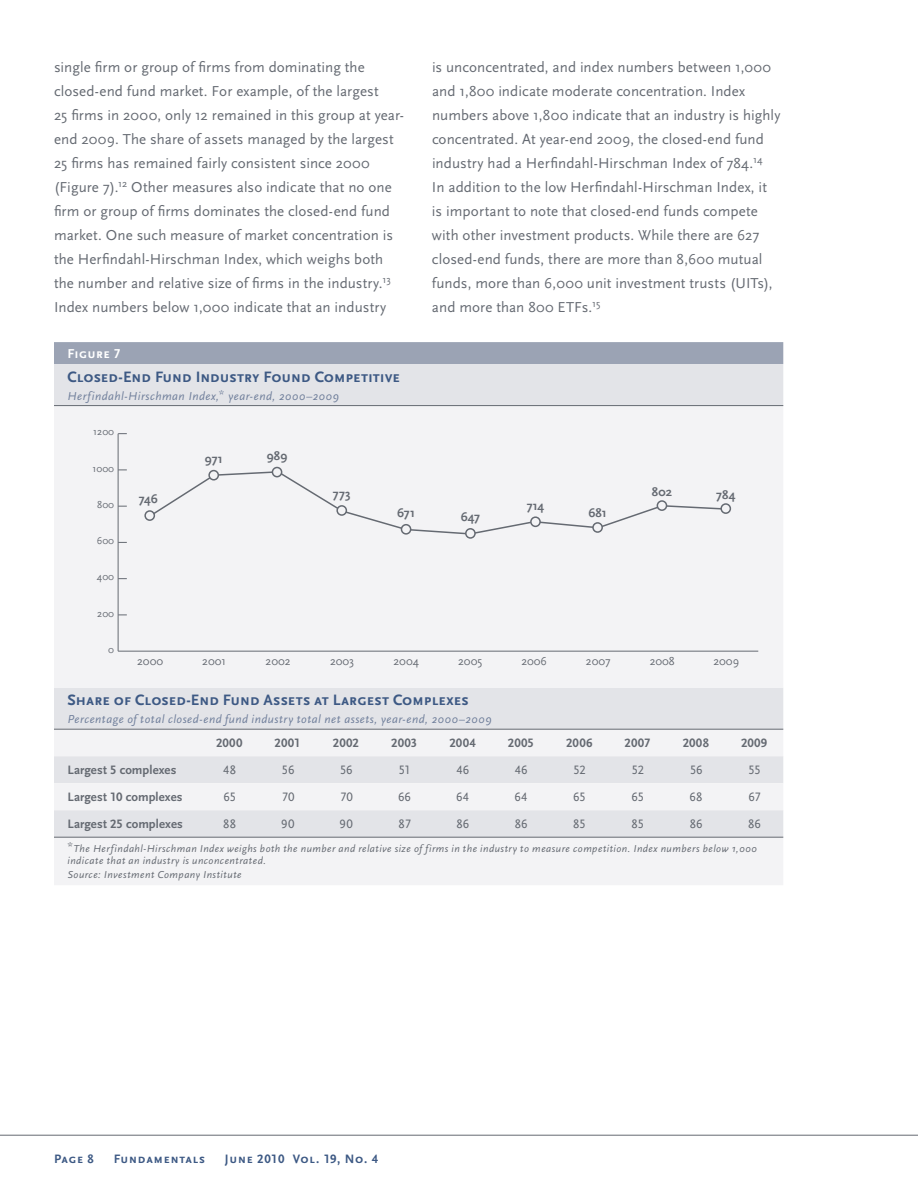
<style>
.page{position:relative;width:918px;height:1188px;background:#fff}
.page>*{position:absolute;margin:0;border:0;box-sizing:border-box;transform-origin:0 0}
.t1{font:700 15.75px "Scala Sans Caps";letter-spacing:-.005em;color:#3d5984}
.t2{font:15px/24px "Scala Sans";letter-spacing:.005em;color:#656a72}
.t3{font:700 13.5px "Scala Sans Caps";letter-spacing:.02em;color:#fff}
.t4{font:700 12.75px "Scala Sans LF";letter-spacing:.01em;color:#656a72}
.t5{font:12.75px "Scala Sans LF";color:#656a72}
.t6{font:700 12.75px "Scala Sans Caps";letter-spacing:.04em;color:#3d5984}
.t7{font:700 12.75px "Scala Sans";letter-spacing:.005em;color:#656a72}
.t8{font:italic 12px "Scala Sans";letter-spacing:.04em;color:#707f9b}
.t9{font:12px "Scala Sans";color:#656a72}
.t10{font:italic 10.5px/12px "Scala Sans";letter-spacing:.045em;color:#656a72}
.t11{font:10.5px "Scala Sans";color:#656a72}
</style>
<div class="page">
<hr style="left:0;top:1135px;width:918px;height:1px;background:#656a72">
<div style="left:54px;top:342px;width:729px;height:22px;background:#9ba3b4"></div>
<div style="left:54px;top:364px;width:729px;height:41px;background:#e3e4e8"></div>
<svg style="left:54px;top:406px;width:729px;height:479px;fill:#f3f3f5"></svg>
<hr style="left:54px;top:405px;width:729px;height:1px;background:#656a72">
<hr style="left:54px;top:729px;width:729px;height:1px;background:#656a72">
<hr style="left:54px;top:837px;width:729px;height:1px;background:#656a72">
<hr style="left:118px;top:651px;width:640px;height:1px;background:#656a72">
<hr style="left:118px;top:434px;width:1px;height:217px;background:#656a72">
<div style="left:148px;top:470px;width:580px;height:66px;background:#f3f3f5"></div>
<div style="left:145px;top:511px;width:9px;height:9px;background:#f3f3f5;border-radius:50%"></div>
<div style="left:144px;top:510px;width:11px;height:11px;border:2px solid #656a72;border-radius:50%"></div>
<div style="left:209px;top:471px;width:9px;height:9px;background:#f3f3f5;border-radius:50%"></div>
<div style="left:208px;top:470px;width:11px;height:11px;border:2px solid #656a72;border-radius:50%"></div>
<div style="left:272px;top:468px;width:10px;height:9px;background:#f3f3f5;border-radius:50%"></div>
<div style="left:272px;top:467px;width:10px;height:10px;border:2px solid #656a72;border-radius:50%"></div>
<div style="left:337px;top:506px;width:9px;height:9px;background:#f3f3f5;border-radius:50%"></div>
<div style="left:336px;top:505px;width:11px;height:11px;border:2px solid #656a72;border-radius:50%"></div>
<div style="left:401px;top:525px;width:10px;height:9px;background:#f3f3f5;border-radius:50%"></div>
<div style="left:401px;top:524px;width:10px;height:11px;border:2px solid #656a72;border-radius:50%"></div>
<div style="left:466px;top:529px;width:9px;height:9px;background:#f3f3f5;border-radius:50%"></div>
<div style="left:465px;top:528px;width:11px;height:11px;border:2px solid #656a72;border-radius:50%"></div>
<div style="left:531px;top:517px;width:9px;height:9px;background:#f3f3f5;border-radius:50%"></div>
<div style="left:530px;top:516px;width:11px;height:11px;border:2px solid #656a72;border-radius:50%"></div>
<div style="left:593px;top:523px;width:9px;height:9px;background:#f3f3f5;border-radius:50%"></div>
<div style="left:592px;top:522px;width:11px;height:11px;border:2px solid #656a72;border-radius:50%"></div>
<div style="left:657px;top:501px;width:10px;height:9px;background:#f3f3f5;border-radius:50%"></div>
<div style="left:657px;top:500px;width:10px;height:11px;border:2px solid #656a72;border-radius:50%"></div>
<div style="left:721px;top:504px;width:9px;height:9px;background:#f3f3f5;border-radius:50%"></div>
<div style="left:720px;top:503px;width:11px;height:11px;border:2px solid #656a72;border-radius:50%"></div>
<p class="t2" style="left:54px;top:56px;width:351px">single firm or group of firms from dominating the closed-end fund market. For example, of the largest<br>25 firms in 2000, only 12 remained in this group at year&shy;end 2009. The share of assets managed by the largest 25 firms has remained fairly consistent since 2000 (Figure 7).<sup>12</sup> Other measures also indicate that no one firm or group of firms dominates the closed-end fund market. One such measure of market concentration is the Herfindahl-Hirschman Index, which weighs both the number and relative size of firms in the industry.<sup>13<br></sup>Index numbers below 1,000 indicate that an industry</p>
<p class="t2" style="left:432px;top:56px;width:350px">is unconcentrated, and index numbers between 1,000 and 1,800 indicate moderate concentration. Index numbers above 1,800 indicate that an industry is highly concentrated. At year-end 2009, the closed-end fund industry had a Herfindahl-Hirschman Index of 784.<sup>14<br></sup>In addition to the low Herfindahl-Hirschman Index, it is important to note that closed-end funds compete with other investment products. While there are 627 closed-end funds, there are more than 8,600 mutual funds, more than 6,000 unit investment trusts (UITs), and more than 800 ETFs.<sup>15</sup></p>
<p class="t3" style="left:68px;top:345px;width:55px">Figure 7</p>
<p class="t1" style="left:68px;top:367px;width:334px">Closed-End Fund Industry Found Competitive</p>
<p class="t8" style="left:68px;top:391px;width:273px">Herfindahl-Hirschman Index,<sup>*</sup> year-end, 2000–2009</p>
<p class="t11" style="left:93px;top:426px;width:22px">1200</p>
<p class="t11" style="left:92px;top:462px;width:23px">1000</p>
<p class="t11" style="left:97px;top:498px;width:18px">800</p>
<p class="t11" style="left:97px;top:534px;width:19px">600</p>
<p class="t11" style="left:97px;top:571px;width:19px">400</p>
<p class="t11" style="left:97px;top:607px;width:18px">200</p>
<p class="t11" style="left:108px;top:643px;width:7px">0</p>
<p class="t7" style="left:139px;top:494px;width:21px">746</p>
<p class="t7" style="left:205px;top:454px;width:19px">971</p>
<p class="t7" style="left:267px;top:451px;width:22px">989</p>
<p class="t7" style="left:333px;top:489px;width:19px">773</p>
<p class="t7" style="left:397px;top:508px;width:19px">671</p>
<p class="t7" style="left:461px;top:512px;width:21px">647</p>
<p class="t7" style="left:527px;top:501px;width:19px">714</p>
<p class="t7" style="left:588px;top:508px;width:20px">681</p>
<p class="t7" style="left:652px;top:487px;width:22px">802</p>
<p class="t7" style="left:716px;top:490px;width:21px">784</p>
<p class="t9" style="left:137px;top:654px;width:27px">2000</p>
<p class="t9" style="left:202px;top:654px;width:25px">2001</p>
<p class="t9" style="left:266px;top:654px;width:27px">2002</p>
<p class="t9" style="left:330px;top:654px;width:26px">2003</p>
<p class="t9" style="left:394px;top:654px;width:27px">2004</p>
<p class="t9" style="left:458px;top:654px;width:26px">2005</p>
<p class="t9" style="left:521px;top:654px;width:27px">2006</p>
<p class="t9" style="left:586px;top:654px;width:26px">2007</p>
<p class="t9" style="left:650px;top:654px;width:27px">2008</p>
<p class="t9" style="left:713px;top:654px;width:27px">2009</p>
<p class="t1" style="left:68px;top:691px;width:403px">Share of Closed-End Fund Assets at Largest Complexes</p>
<p class="t8" style="left:68px;top:715px;width:426px">Percentage of total closed-end fund industry total net assets, year-end, 2000–2009</p>
<p class="t4" style="left:216px;top:738px;width:28px">2000</p>
<p class="t4" style="left:275px;top:738px;width:27px">2001</p>
<p class="t4" style="left:333px;top:738px;width:28px">2002</p>
<p class="t4" style="left:391px;top:738px;width:28px">2003</p>
<p class="t4" style="left:449px;top:738px;width:28px">2004</p>
<p class="t4" style="left:508px;top:738px;width:28px">2005</p>
<p class="t4" style="left:566px;top:738px;width:28px">2006</p>
<p class="t4" style="left:625px;top:738px;width:27px">2007</p>
<p class="t4" style="left:683px;top:738px;width:28px">2008</p>
<p class="t4" style="left:741px;top:738px;width:28px">2009</p>
<p class="t4" style="left:67px;top:765px;width:111px">Largest 5 complexes</p>
<p class="t5" style="left:223px;top:765px;width:14px">48</p>
<p class="t5" style="left:282px;top:765px;width:14px">56</p>
<p class="t5" style="left:340px;top:765px;width:14px">56</p>
<p class="t5" style="left:399px;top:765px;width:14px">51</p>
<p class="t5" style="left:456px;top:765px;width:14px">46</p>
<p class="t5" style="left:515px;top:765px;width:14px">46</p>
<p class="t5" style="left:573px;top:765px;width:14px">52</p>
<p class="t5" style="left:632px;top:765px;width:14px">52</p>
<p class="t5" style="left:690px;top:765px;width:14px">56</p>
<p class="t5" style="left:749px;top:765px;width:14px">55</p>
<p class="t4" style="left:67px;top:792px;width:117px">Largest 10 complexes</p>
<p class="t5" style="left:223px;top:792px;width:14px">65</p>
<p class="t5" style="left:282px;top:792px;width:14px">70</p>
<p class="t5" style="left:340px;top:792px;width:14px">70</p>
<p class="t5" style="left:398px;top:792px;width:14px">66</p>
<p class="t5" style="left:456px;top:792px;width:15px">64</p>
<p class="t5" style="left:515px;top:792px;width:15px">64</p>
<p class="t5" style="left:573px;top:792px;width:14px">65</p>
<p class="t5" style="left:632px;top:792px;width:14px">65</p>
<p class="t5" style="left:690px;top:792px;width:15px">68</p>
<p class="t5" style="left:748px;top:792px;width:14px">67</p>
<p class="t4" style="left:67px;top:819px;width:117px">Largest 25 complexes</p>
<p class="t5" style="left:223px;top:819px;width:14px">88</p>
<p class="t5" style="left:281px;top:819px;width:15px">90</p>
<p class="t5" style="left:340px;top:819px;width:15px">90</p>
<p class="t5" style="left:399px;top:819px;width:14px">87</p>
<p class="t5" style="left:456px;top:819px;width:14px">86</p>
<p class="t5" style="left:515px;top:819px;width:14px">86</p>
<p class="t5" style="left:573px;top:819px;width:14px">85</p>
<p class="t5" style="left:632px;top:819px;width:14px">85</p>
<p class="t5" style="left:690px;top:819px;width:14px">86</p>
<p class="t5" style="left:748px;top:819px;width:14px">86</p>
<p class="t10" style="left:68px;top:844px;width:691px">*The Herfindahl-Hirschman Index weighs both the number and relative size of firms in the industry to measure competition. Index numbers below 1,000 indicate that an industry is unconcentrated.</p>
<p class="t10" style="left:68px;top:871px;width:176px">Source: Investment Company Institute</p>
<p class="t6" style="left:54px;top:1151px;width:41px">Page 8</p>
<p class="t6" style="left:114px;top:1151px;width:93px">Fundamentals</p>
<p class="t6" style="left:225px;top:1151px;width:155px">June 2010 Vol. 19, No. 4</p>
</div>
